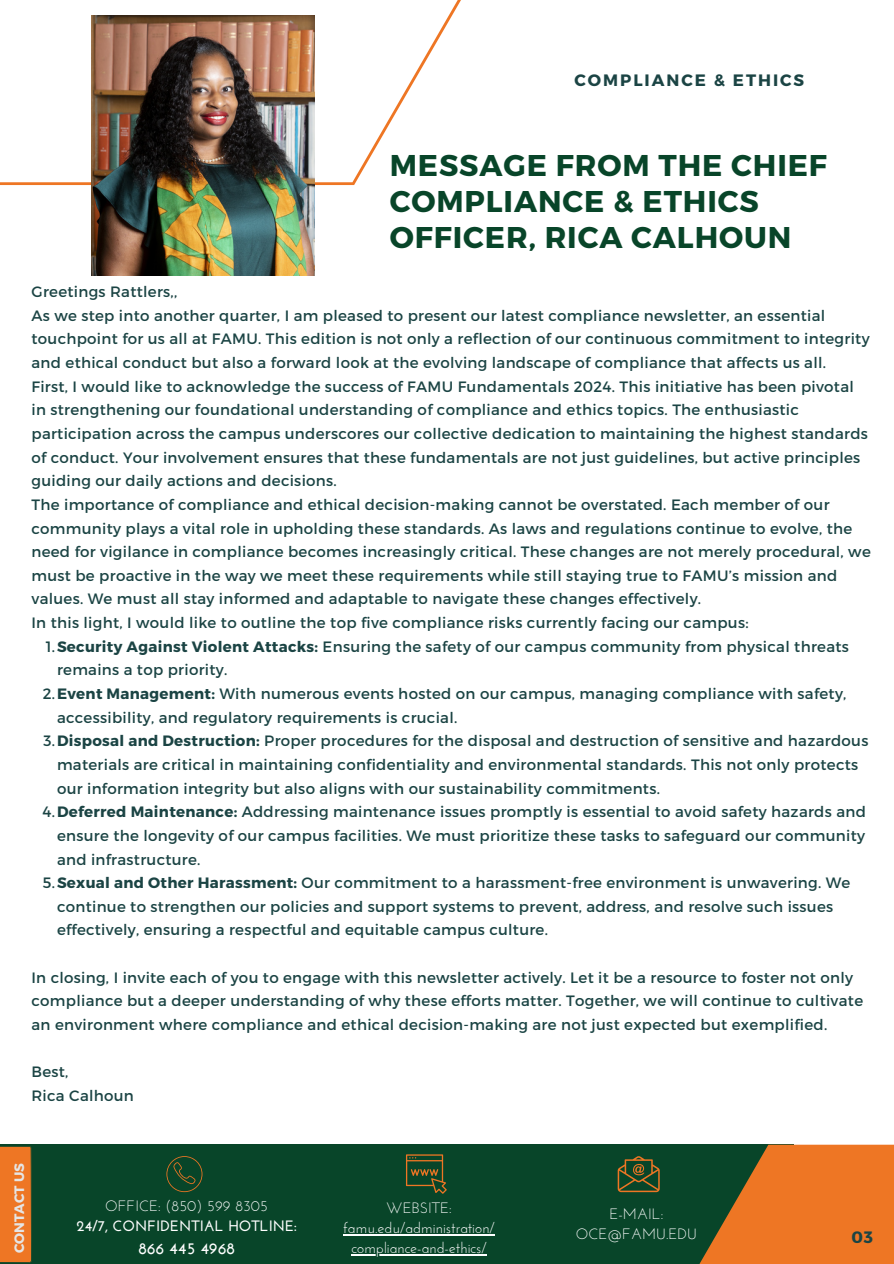
<style>
.page{position:relative;width:894px;height:1264px;background:#fff}
.page>*{position:absolute;margin:0;border:0;box-sizing:border-box;transform-origin:0 0}
.t1{font:700 30px/36px "Montserrat";letter-spacing:.03em;color:#084529}
.t2{font:700 16.5px "Montserrat";letter-spacing:.12em;color:#1b4444}
.t3{font:700 16.5px "Josefin Sans";color:#fff}
.t4{font:15px/23.7px "Montserrat";letter-spacing:.02em;color:#1b4444}
.t5{font:15px/20.2px "Josefin Sans";color:#fff;text-align:center}
.t6{font:700 15px/20.2px "Josefin Sans";color:#fff;text-align:center}
.t7{font:700 13.65px "Montserrat";color:#e5e5e5}
.s1{font-weight:700}
.s2{font-weight:400}
</style>
<div class="page">
<div style="left:0;top:1144px;width:794px;height:119px;background:#084529"></div>
<svg style="left:700px;top:1144px;width:193px;height:119px"></svg>
<svg style="left:0;top:0;width:461px;height:185px"></svg>
<img style="left:92px;top:15px;width:223px;height:260px">
<svg style="left:166px;top:1156px;width:36px;height:36px"></svg>
<svg style="left:406px;top:1154px;width:40px;height:39px"></svg>
<svg style="left:617px;top:1156px;width:42px;height:36px"></svg>
<div style="left:0;top:1146px;width:31px;height:116px;background:#ee7624"></div>
<hr style="left:343px;top:1233px;width:151px;height:2px;background:#fff">
<hr style="left:351px;top:1254px;width:135px;height:1px;background:#fff">
<p class="t2" style="left:574px;top:70px;width:231px">COMPLIANCE &amp; ETHICS</p>
<h4 class="t1" style="left:389px;top:145px;width:439px">MESSAGE FROM THE CHIEF<br>COMPLIANCE &amp; ETHICS<br>OFFICER, RICA CALHOUN</h4>
<p class="t4" style="left:31px;top:279px;width:840px">Greetings Rattlers,,<br>As we step into another quarter, I am pleased to present our latest compliance newsletter, an essential touchpoint for us all at FAMU. This edition is not only a reflection of our continuous commitment to integrity and ethical conduct but also a forward look at the evolving landscape of compliance that affects us all.<br>First, I would like to acknowledge the success of FAMU Fundamentals 2024. This initiative has been pivotal in strengthening our foundational understanding of compliance and ethics topics. The enthusiastic participation across the campus underscores our collective dedication to maintaining the highest standards of conduct. Your involvement ensures that these fundamentals are not just guidelines, but active principles guiding our daily actions and decisions.<br>The importance of compliance and ethical decision-making cannot be overstated. Each member of our community plays a vital role in upholding these standards. As laws and regulations continue to evolve, the need for vigilance in compliance becomes increasingly critical. These changes are not merely procedural, we must be proactive in the way we meet these requirements while still staying true to FAMU’s mission and values. We must all stay informed and adaptable to navigate these changes effectively.<br>In this light, I would like to outline the top five compliance risks currently facing our campus:</p>
<p class="t4" style="left:57px;top:634px;width:793px;text-indent:-11px">1.<span class="s1">Security Against Violent Attacks:</span> Ensuring the safety of our campus community from physical threats remains a top priority.</p>
<h2 class="t4" style="left:57px;top:681px;width:790px;text-indent:-14px">2.<span class="s1">Event Management:</span> With numerous events hosted on our campus, managing compliance with safety, accessibility, and regulatory requirements is crucial.</h2>
<h1 class="t4" style="left:57px;top:728px;width:812px;text-indent:-13px">3.<span class="s1">Disposal and Destruction:</span> Proper procedures for the disposal and destruction of sensitive and hazardous materials are critical in maintaining confidentiality and environmental standards. This not only protects our information integrity but also aligns with our sustainability commitments.</h1>
<h4 class="t4" style="left:57px;top:799px;width:810px;text-align:justify;text-indent:-14px">4.<span class="s1">Deferred Maintenance:</span> Addressing maintenance issues promptly is essential to avoid safety hazards and ensure the longevity of our campus facilities. We must prioritize these tasks to safeguard our community and infrastructure.</h4>
<p class="t4" style="left:57px;top:870px;width:794px;text-indent:-14px">5.<span class="s1">Sexual and Other Harassment:</span> Our commitment to a harassment-free environment is unwavering. We continue to strengthen our policies and support systems to prevent, address, and resolve such issues effectively, ensuring a respectful and equitable campus culture.</p>
<p class="t4" style="left:31px;top:964px;width:832px">In closing, I invite each of you to engage with this newsletter actively. Let it be a resource to foster not only compliance but a deeper understanding of why these efforts matter. Together, we will continue to cultivate an environment where compliance and ethical decision-making are not just expected but exemplified.</p>
<p class="t4" style="left:31px;top:1059px;width:104px">Best,<br>Rica Calhoun</p>
<h4 class="t7" style="left:10px;top:1252px;width:91px;rotate:-90deg">CONTACT US</h4>
<p class="t6" style="left:77px;top:1197px;width:221px"><span class="s2">OFFICE: (850) 599 8305<br></span>24/7, CONFIDENTIAL HOTLINE:</p>
<p class="t3" style="left:138px;top:1241px;width:98px">866 445 4968</p>
<p class="t5" style="left:343px;top:1198px;width:153px">WEBSITE: famu.edu/administration/</p>
<p class="t5" style="left:351px;top:1239px;width:137px">compliance-and-ethics/</p>
<p class="t5" style="left:575px;top:1204px;width:123px">E-MAIL:<br>OCE@FAMU.EDU</p>
<p class="t2" style="left:851px;top:1226px;width:23px">03</p>
</div>
